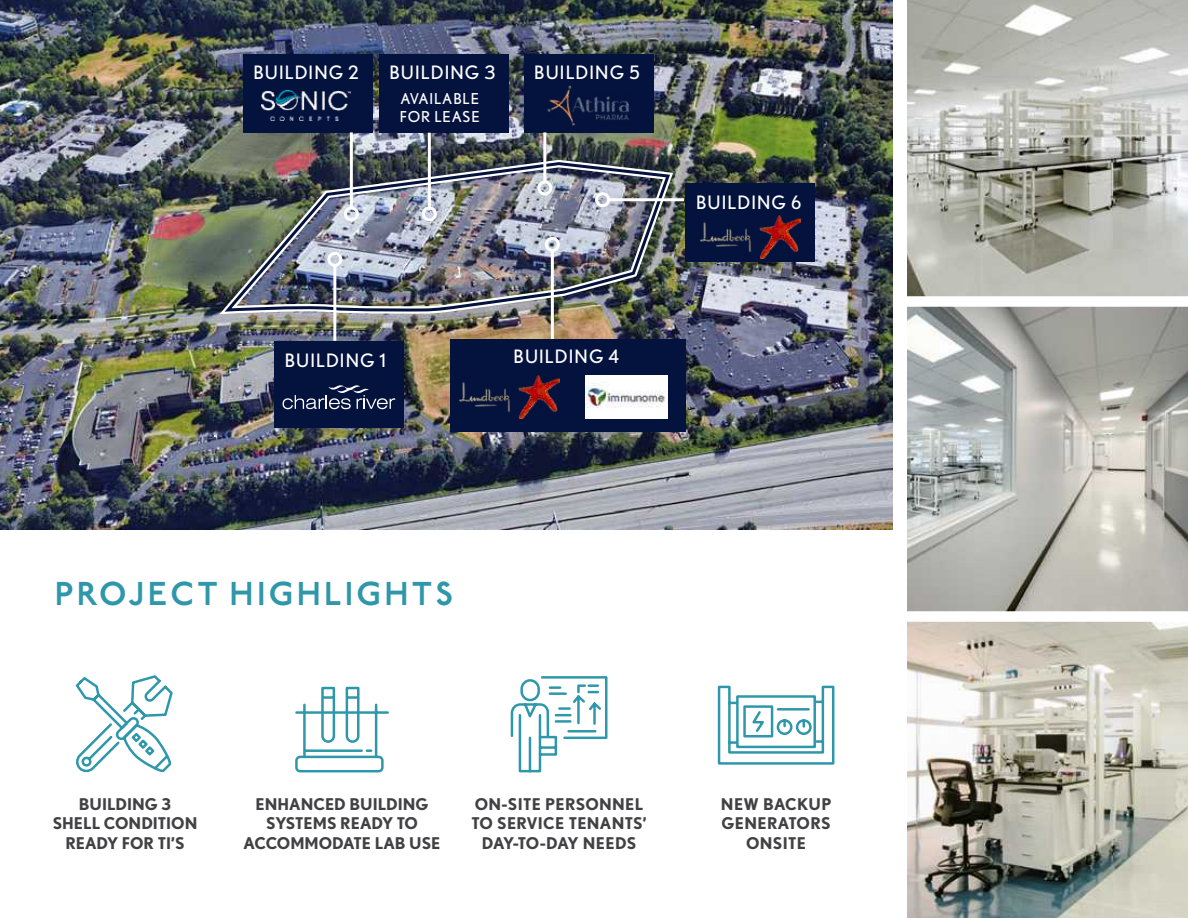
<style>
.page{position:relative;width:1188px;height:918px;background:#fff}
.page>*{position:absolute;margin:0;border:0;box-sizing:border-box;transform-origin:0 0}
.t1{font:600 33px "P22 Underground";letter-spacing:.1em;color:#2e97aa}
.t2{font:18.45px "Nobel";letter-spacing:.06em;color:#fff}
.t3{font:700 16.2px/19.4px "Nobel";color:#414042;text-align:center}
.t4{font:700 16.2px/19.4px "Nobel";letter-spacing:.02em;color:#414042;text-align:center}
.t5{font:15px/18px "Nobel";letter-spacing:.06em;color:#fff}
</style>
<div class="page">
<img style="left:907px;top:0;width:281px;height:918px">
<div style="left:900px;top:296px;width:288px;height:11px;background:#fff"></div>
<div style="left:900px;top:611px;width:288px;height:11px;background:#fff"></div>
<img style="left:0;top:0;width:893px;height:530px">
<img style="left:217px;top:156px;width:461px;height:165px">
<img style="left:224px;top:161px;width:448px;height:153px">
<div style="left:243px;top:54px;width:129px;height:78px;background:#04133e"></div>
<div style="left:524px;top:54px;width:129px;height:78px;background:#04133e"></div>
<div style="left:379px;top:54px;width:129px;height:79px;background:#04133e"></div>
<div style="left:686px;top:183px;width:129px;height:79px;background:#04133e"></div>
<hr style="left:350px;top:132px;width:3px;height:76px;background:#fff">
<div style="left:344px;top:206px;width:15px;height:15px;border:3px solid #fff;border-radius:50%"></div>
<hr style="left:428px;top:133px;width:3px;height:75px;background:#fff">
<div style="left:422px;top:206px;width:15px;height:15px;border:3px solid #fff;border-radius:50%"></div>
<hr style="left:543px;top:132px;width:3px;height:50px;background:#fff">
<div style="left:537px;top:180px;width:15px;height:15px;border:3px solid #fff;border-radius:50%"></div>
<hr style="left:609px;top:198px;width:75px;height:3px;background:#fff">
<div style="left:595px;top:192px;width:15px;height:15px;border:3px solid #fff;border-radius:50%"></div>
<hr style="left:551px;top:250px;width:3px;height:91px;background:#fff">
<div style="left:545px;top:237px;width:15px;height:15px;border:3px solid #fff;border-radius:50%"></div>
<hr style="left:333px;top:265px;width:3px;height:76px;background:#fff">
<div style="left:327px;top:252px;width:15px;height:15px;border:3px solid #fff;border-radius:50%"></div>
<img style="left:547px;top:85px;width:82px;height:41px">
<img style="left:262px;top:90px;width:89px;height:31px">
<div style="left:450px;top:339px;width:236px;height:93px;background:#04133e"></div>
<img style="left:459px;top:375px;width:100px;height:43px">
<img style="left:586px;top:375px;width:81px;height:43px">
<img style="left:700px;top:215px;width:101px;height:43px">
<div style="left:274px;top:341px;width:130px;height:87px;background:#04133e"></div>
<svg style="left:283px;top:385px;width:112px;height:25px"></svg>
<hr style="left:296px;top:711px;width:92px;height:3px;background:#2e97aa">
<div style="left:321px;top:687px;width:14px;height:12px;border:2px solid #2e97aa"></div>
<div style="left:346px;top:687px;width:14px;height:12px;border:2px solid #2e97aa"></div>
<svg style="left:295px;top:696px;width:90px;height:77px"></svg>
<svg style="left:510px;top:676px;width:98px;height:97px"></svg>
<svg style="left:717px;top:685px;width:118px;height:80px"></svg>
<svg style="left:75px;top:675px;width:98px;height:98px"></svg>
<p class="t2" style="left:253px;top:62px;width:107px">BUILDING 2</p>
<p class="t2" style="left:389px;top:62px;width:107px">BUILDING 3</p>
<p class="t2" style="left:534px;top:62px;width:107px">BUILDING 5</p>
<p class="t5" style="left:400px;top:89px;width:81px">AVAILABLE<br>FOR LEASE</p>
<p class="t2" style="left:285px;top:349px;width:103px">BUILDING 1</p>
<p class="t2" style="left:514px;top:346px;width:107px">BUILDING 4</p>
<p class="t2" style="left:696px;top:191px;width:107px">BUILDING 6</p>
<h1 class="t1" style="left:55px;top:575px;width:399px">PROJECT HIGHLIGHTS</h1>
<p class="t3" style="left:53px;top:794px;width:146px">BUILDING 3<br>SHELL CONDITION<br>READY FOR TI’S</p>
<p class="t3" style="left:244px;top:794px;width:198px">ENHANCED BUILDING<br>SYSTEMS READY TO<br>ACCOMMODATE LAB USE</p>
<p class="t4" style="left:471px;top:794px;width:177px">ON-SITE PERSONNEL<br>TO SERVICE TENANTS’<br>DAY-TO-DAY NEEDS</p>
<p class="t4" style="left:721px;top:794px;width:112px">NEW BACKUP<br>GENERATORS<br>ONSITE</p>
</div>
